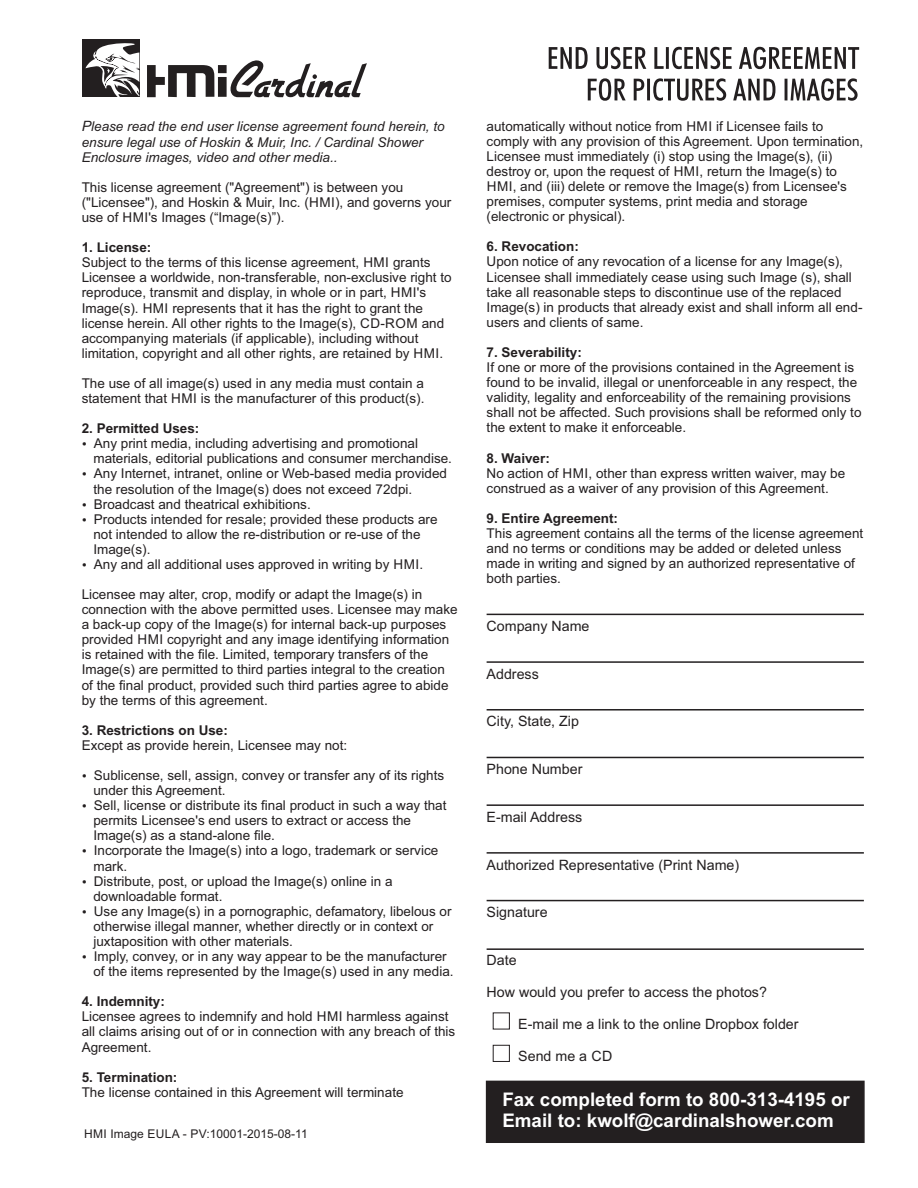
<style>
.page{position:relative;width:918px;height:1188px;background:#fff}
.page>*{position:absolute;margin:0;border:0;box-sizing:border-box;transform-origin:0 0}
.t1{font:700 18.75px/21px "Arial";color:#fff}
.t2{font:14.25px "Arial";color:#231f20}
.t3{font:13.5px/15.1px "Arial";color:#231f20}
.t4{font:italic 13.5px/15.1px "Arial";color:#231f20}
.t5{font:700 13.5px "Arial";color:#231f20}
.t6{font:12px "Arial";color:#231f20}
.s1{font-size:14.25px}
</style>
<div class="page">
<svg style="left:549px;top:47px;width:310px;height:54px"></svg>
<hr style="left:487px;top:661px;width:377px;height:2px;background:#231f20">
<hr style="left:487px;top:614px;width:377px;height:1px;background:#231f20">
<div style="left:485px;top:1080px;width:380px;height:63px;background:#231f20"></div>
<hr style="left:487px;top:757px;width:377px;height:1px;background:#231f20">
<hr style="left:487px;top:709px;width:377px;height:2px;background:#231f20">
<hr style="left:487px;top:804px;width:377px;height:2px;background:#231f20">
<hr style="left:487px;top:852px;width:377px;height:2px;background:#231f20">
<hr style="left:487px;top:900px;width:377px;height:1px;background:#231f20">
<hr style="left:487px;top:948px;width:377px;height:2px;background:#231f20">
<div style="left:493px;top:1045px;width:17px;height:17px;border:1px solid #231f20"></div>
<div style="left:82px;top:40px;width:57px;height:57px;background:#231f20"></div>
<svg style="left:85px;top:40px;width:282px;height:57px"></svg>
<p class="t4" style="left:82px;top:120px;width:364px"><span class="s1">P</span>lease read the end user license agreement found herein, to ensure legal use of Hoskin &amp; Muir, Inc. / Cardinal Shower<br>Enclosure images, video and other media..</p>
<p class="t3" style="left:82px;top:181px;width:371px">This license agreement ("Agreement") is between you ("Licensee"), and Hoskin &amp; Muir, Inc. (HMI), and governs your use of HMI's Images (“Image(s)”).</p>
<p class="t5" style="left:82px;top:242px;width:71px">1. License:</p>
<p class="t3" style="left:82px;top:256px;width:371px">Subject to the terms of this license agreement, HMI grants Licensee a worldwide, non-transferable, non-exclusive right to reproduce, transmit and display, in whole or in part, HMI's Image(s). HMI represents that it has the right to grant the license herein. All other rights to the Image(s), CD-ROM and accompanying materials (if applicable), including without limitation, copyright and all other rights, are retained by HMI.</p>
<p class="t3" style="left:82px;top:377px;width:344px">The use of all image(s) used in any media must contain a statement that HMI is the manufacturer of this product(s).</p>
<p class="t5" style="left:82px;top:423px;width:119px">2. Permitted Uses:</p>
<p class="t3" style="left:93px;top:437px;width:360px">Any print media, including advertising and promotional materials, editorial publications and consumer merchandise.<br>Any Internet, intranet, online or Web-based media provided the resolution of the Image(s) does not exceed 72dpi.<br>Broadcast and theatrical exhibitions.<br>Products intended for resale; provided these products are not intended to allow the re-distribution or re-use of the Image(s).<br>Any and all additional uses approved in writing by HMI.</p>
<p class="t3" style="left:82px;top:588px;width:377px">Licensee may alter, crop, modify or adapt the Image(s) in connection with the above permitted uses. Licensee may make a back-up copy of the Image(s) for internal back-up purposes provided HMI copyright and any image identifying information is retained with the file. Limited, temporary transfers of the Image(s) are permitted to third parties integral to the creation of the final product, provided such third parties agree to abide by the terms of this agreement.</p>
<p class="t5" style="left:82px;top:725px;width:148px">3. Restrictions on Use:</p>
<p class="t3" style="left:82px;top:739px;width:267px">Except as provide herein, Licensee may not:</p>
<p class="t3" style="left:93px;top:769px;width:362px">Sublicense, sell, assign, convey or transfer any of its rights under this Agreement.<br>Sell, license or distribute its final product in such a way that permits Licensee's end users to extract or access the Image(s) as a stand-alone file.<br>Incorporate the Image(s) into a logo, trademark or service mark.<br>Distribute, post, or upload the Image(s) online in a downloadable format.<br>Use any Image(s) in a pornographic, defamatory, libelous or otherwise illegal manner, whether directly or in context or juxtaposition with other materials.<br>Imply, convey, or in any way appear to be the manufacturer of the items represented by the Image(s) used in any media.</p>
<p class="t5" style="left:82px;top:996px;width:85px">4. Indemnity:</p>
<p class="t3" style="left:82px;top:1010px;width:375px">Licensee agrees to indemnify and hold HMI harmless against all claims arising out of or in connection with any breach of this<br>Agreement.</p>
<p class="t5" style="left:82px;top:1072px;width:97px">5. Termination:</p>
<p class="t3" style="left:82px;top:1086px;width:323px">The license contained in this Agreement will terminate</p>
<p class="t6" style="left:84px;top:1129px;width:225px">HMI Image EULA - PV:10001-2015-08-11</p>
<p class="t3" style="left:487px;top:120px;width:378px">automatically without notice from HMI if Licensee fails to comply with any provision of this Agreement. Upon termination, Licensee must immediately (i) stop using the Image(s), (ii) destroy or, upon the request of HMI, return the Image(s) to HMI, and (iii) delete or remove the Image(s) from Licensee's premises, computer systems, print media and storage (electronic or physical).</p>
<p class="t5" style="left:487px;top:242px;width:94px">6. Revocation:</p>
<p class="t3" style="left:487px;top:255px;width:377px">Upon notice of any revocation of a license for any Image(s), Licensee shall immediately cease using such Image (s), shall take all reasonable steps to discontinue use of the replaced Image(s) in products that already exist and shall inform all end&shy;users and clients of same.</p>
<p class="t5" style="left:487px;top:347px;width:97px">7. Severability:</p>
<p class="t3" style="left:487px;top:361px;width:376px">If one or more of the provisions contained in the Agreement is found to be invalid, illegal or unenforceable in any respect, the validity, legality and enforceability of the remaining provisions shall not be affected. Such provisions shall be reformed only to the extent to make it enforceable.</p>
<p class="t5" style="left:487px;top:453px;width:65px">8. Waiver:</p>
<p class="t3" style="left:487px;top:467px;width:360px">No action of HMI, other than express written waiver, may be construed as a waiver of any provision of this Agreement.</p>
<p class="t5" style="left:487px;top:513px;width:133px">9. Entire Agreement:</p>
<p class="t3" style="left:487px;top:527px;width:378px">This agreement contains all the terms of the license agreement and no terms or conditions may be added or deleted unless made in writing and signed by an authorized representative of both parties.</p>
<p class="t2" style="left:487px;top:620px;width:104px">Company Name</p>
<p class="t2" style="left:487px;top:668px;width:54px">Address</p>
<p class="t2" style="left:487px;top:716px;width:94px">City, State, Zip</p>
<p class="t2" style="left:487px;top:764px;width:97px">Phone Number</p>
<p class="t2" style="left:487px;top:811px;width:97px">E-mail Address</p>
<p class="t2" style="left:487px;top:859px;width:254px">Authorized Representative (Print Name)</p>
<p class="t2" style="left:487px;top:907px;width:62px">Signature</p>
<p class="t2" style="left:487px;top:955px;width:32px">Date</p>
<p class="t2" style="left:487px;top:987px;width:282px">How would you prefer to access the photos?</p>
<p class="t2" style="left:518px;top:1018px;width:282px">E-mail me a link to the online Dropbox folder</p>
<p class="t2" style="left:518px;top:1050px;width:96px">Send me a CD</p>
<h1 class="t1" style="left:502px;top:1091px;width:349px">Fax completed form to 800-313-4195 or<br>Email to: kwolf@cardinalshower.com</h1>
</div>
